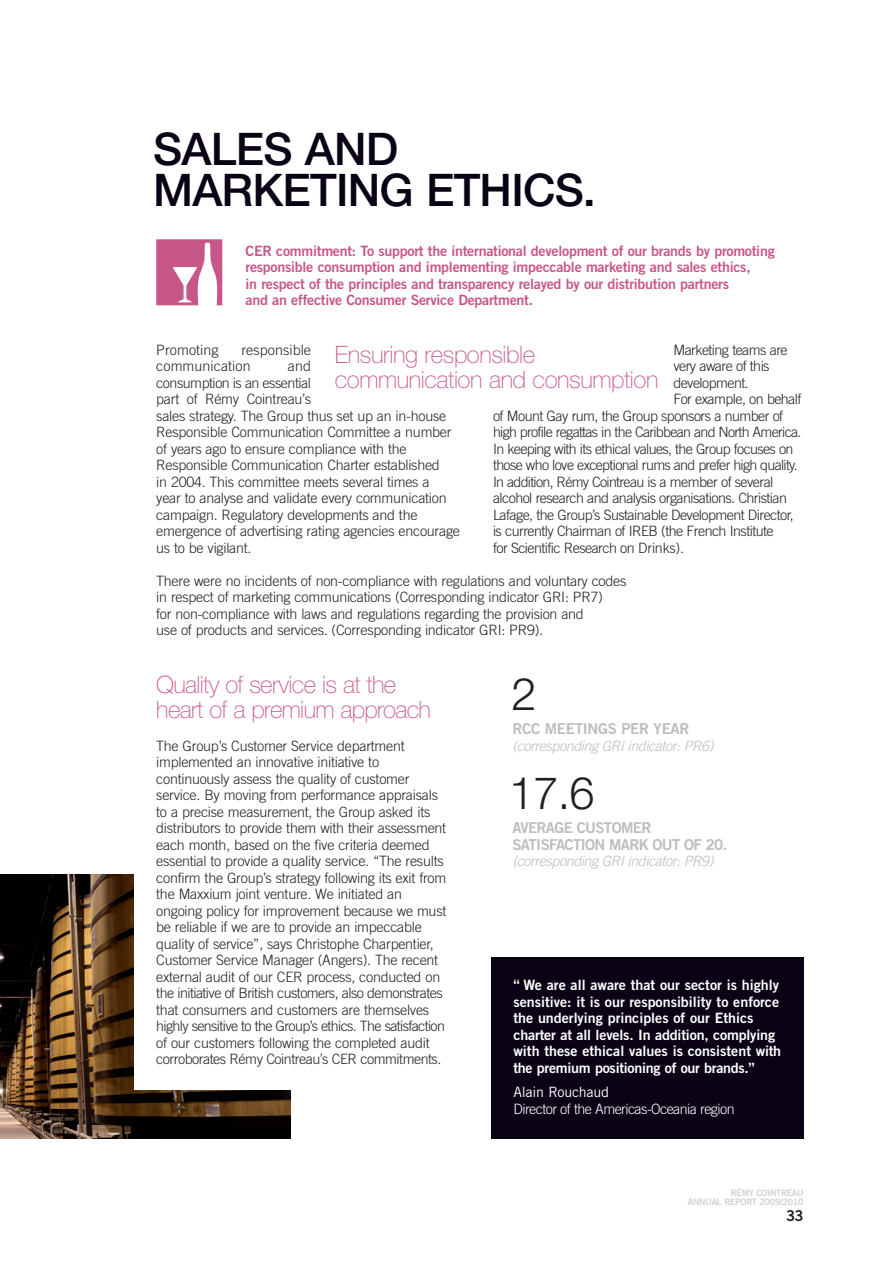
<style>
.page{position:relative;width:893px;height:1263px;background:#fff}
.page>*{position:absolute;margin:0;border:0;box-sizing:border-box;transform-origin:0 0}
.t1{font:500 45px/41.2px "Helvetica Neue";letter-spacing:-.015em;color:#0a0215}
.t2{font:300 45px "Helvetica Neue";color:#231f20}
.t3{font:100 24px/24.8px "Helvetica Neue";letter-spacing:-.015em;color:#c85789}
.t4{font:15px/16.5px "Trade Gothic Bold Two";letter-spacing:-.045em;color:#bcbdc0}
.t5{font:15px "Trade Gothic Bold Two";letter-spacing:-.02em;color:#bcbdc0}
.t6{font:15px "Trade Gothic Bold Two";color:#231f20}
.t7{font:300 14.25px/16.5px "Trade Gothic";letter-spacing:-.015em;color:#231f20}
.t8{font:300 14.25px "Trade Gothic";letter-spacing:-.04em;color:#231f20}
.t9{font:14.25px/16.5px "Trade Gothic Bold Two";letter-spacing:-.02em;color:#c85789}
.t10{font:14.25px/16.5px "Trade Gothic Bold Two";color:#fff}
.t11{font:300 14.25px "Trade Gothic";letter-spacing:-.045em;color:#231f20}
.t12{font:300 14.25px "Trade Gothic";letter-spacing:-.05em;color:#231f20}
.t13{font:italic 300 14.25px "Trade Gothic";color:#bcbdc0}
.t14{font:300 14.25px "Trade Gothic";letter-spacing:-.04em;color:#fff}
.t15{font:300 14.25px/16.5px "Trade Gothic";letter-spacing:.005em;color:#231f20}
.t16{font:14.25px "Trade Gothic";letter-spacing:-.02em;color:#fff}
.t17{font:9px/8.2px "Trade Gothic Bold Two";letter-spacing:-.03em;color:#d1d2d4;text-align:right}
</style>
<div class="page">
<svg style="left:156px;top:239px;width:66px;height:66px"></svg>
<img style="left:0;top:874px;width:290px;height:264px">
<div style="left:491px;top:957px;width:313px;height:182px;background:#0a0215"></div>
<div style="left:134px;top:660px;width:335px;height:429px;background:#fff"></div>
<h1 class="t1" style="left:153px;top:133px;width:444px">SALES AND<br>MARKETING ETHICS.</h1>
<p class="t9" style="left:246px;top:244px;width:531px">CER commitment: To support the international development of our brands by promoting responsible consumption and implementing impeccable marketing and sales ethics,<br>in respect of the principles and transparency relayed by our distribution partners<br>and an effective Consumer Service Department.</p>
<p class="t15" style="left:156px;top:343px;width:64px">Promoting</p>
<p class="t15" style="left:156px;top:343px;width:156px;text-indent:85px">responsible communication</p>
<p class="t8" style="left:673px;top:344px;width:116px">Marketing teams are</p>
<p class="t8" style="left:673px;top:361px;width:98px">very aware of this</p>
<p class="t8" style="left:673px;top:377px;width:77px">development.</p>
<p class="t8" style="left:673px;top:394px;width:130px">For example, on behalf</p>
<p class="t8" style="left:493px;top:410px;width:292px">of Mount Gay rum, the Group sponsors a number of</p>
<p class="t12" style="left:493px;top:427px;width:310px">high profile regattas in the Caribbean and North America.</p>
<p class="t11" style="left:493px;top:443px;width:302px">In keeping with its ethical values, the Group focuses on</p>
<p class="t11" style="left:493px;top:460px;width:306px">those who love exceptional rums and prefer high quality.</p>
<p class="t12" style="left:493px;top:476px;width:282px">In addition, Rémy Cointreau is a member of several</p>
<p class="t8" style="left:493px;top:493px;width:295px">alcohol research and analysis organisations. Christian</p>
<p class="t8" style="left:493px;top:509px;width:302px">Lafage, the Group’s Sustainable Development Director,</p>
<p class="t8" style="left:493px;top:526px;width:282px">is currently Chairman of IREB (the French Institute</p>
<p class="t8" style="left:493px;top:543px;width:193px">for Scientific Research on Drinks).</p>
<h2 class="t3" style="left:335px;top:344px;width:325px">Ensuring responsible communication and consumption</h2>
<p class="t7" style="left:156px;top:359px;width:305px;text-indent:132px">and<br>consumption is an essential<br>part of Rémy Cointreau’s<br>sales strategy. The Group thus set up an in-house Responsible Communication Committee a number of years ago to ensure compliance with the Responsible Communication Charter established<br>in 2004. This committee meets several times a<br>year to analyse and validate every communication campaign. Regulatory developments and the emergence of advertising rating agencies encourage us to be vigilant.</p>
<p class="t7" style="left:156px;top:574px;width:472px">There were no incidents of non-compliance with regulations and voluntary codes in respect of marketing communications (Corresponding indicator GRI: PR7)<br>for non-compliance with laws and regulations regarding the provision and<br>use of products and services. (Corresponding indicator GRI: PR9).</p>
<h2 class="t3" style="left:156px;top:674px;width:276px">Quality of service is at the heart of a premium approach</h2>
<p class="t7" style="left:156px;top:739px;width:292px">The Group’s Customer Service department implemented an innovative initiative to continuously assess the quality of customer service. By moving from performance appraisals to a precise measurement, the Group asked its distributors to provide them with their assessment each month, based on the five criteria deemed essential to provide a quality service. “The results confirm the Group’s strategy following its exit from the Maxxium joint venture. We initiated an ongoing policy for improvement because we must be reliable if we are to provide an impeccable quality of service”, says Christophe Charpentier, Customer Service Manager (Angers). The recent external audit of our CER process, conducted on the initiative of British customers, also demonstrates that consumers and customers are themselves highly sensitive to the Group’s ethics. The satisfaction of our customers following the completed audit corroborates Rémy Cointreau’s CER commitments.</p>
<h1 class="t2" style="left:511px;top:677px;width:27px">2</h1>
<p class="t5" style="left:512px;top:723px;width:179px">RCC MEETINGS PER YEAR</p>
<p class="t13" style="left:512px;top:740px;width:205px">(corresponding GRIindicator:PR6)</p>
<h1 class="t2" style="left:509px;top:776px;width:87px">17.6</h1>
<p class="t4" style="left:512px;top:821px;width:216px">AVERAGE CUSTOMER<br>SATISFACTION MARK OUT OF 20.</p>
<p class="t13" style="left:512px;top:856px;width:205px">(corresponding GRIindicator:PR9)</p>
<p class="t10" style="left:513px;top:978px;width:269px">“ We are all aware that our sector is highly sensitive: it is our responsibility to enforce the underlying principles of our Ethics charter at all levels. In addition, complying with these ethical values is consistent with the premium positioning of our brands.”</p>
<p class="t16" style="left:513px;top:1087px;width:97px">Alain Rouchaud</p>
<p class="t14" style="left:513px;top:1103px;width:223px">Director of the Americas-Oceania region</p>
<p class="t17" style="left:688px;top:1190px;width:117px">RÉMY COINTREAU<br>ANNUAL REPORT 2009/2010</p>
<p class="t6" style="left:786px;top:1210px;width:19px">33</p>
</div>
